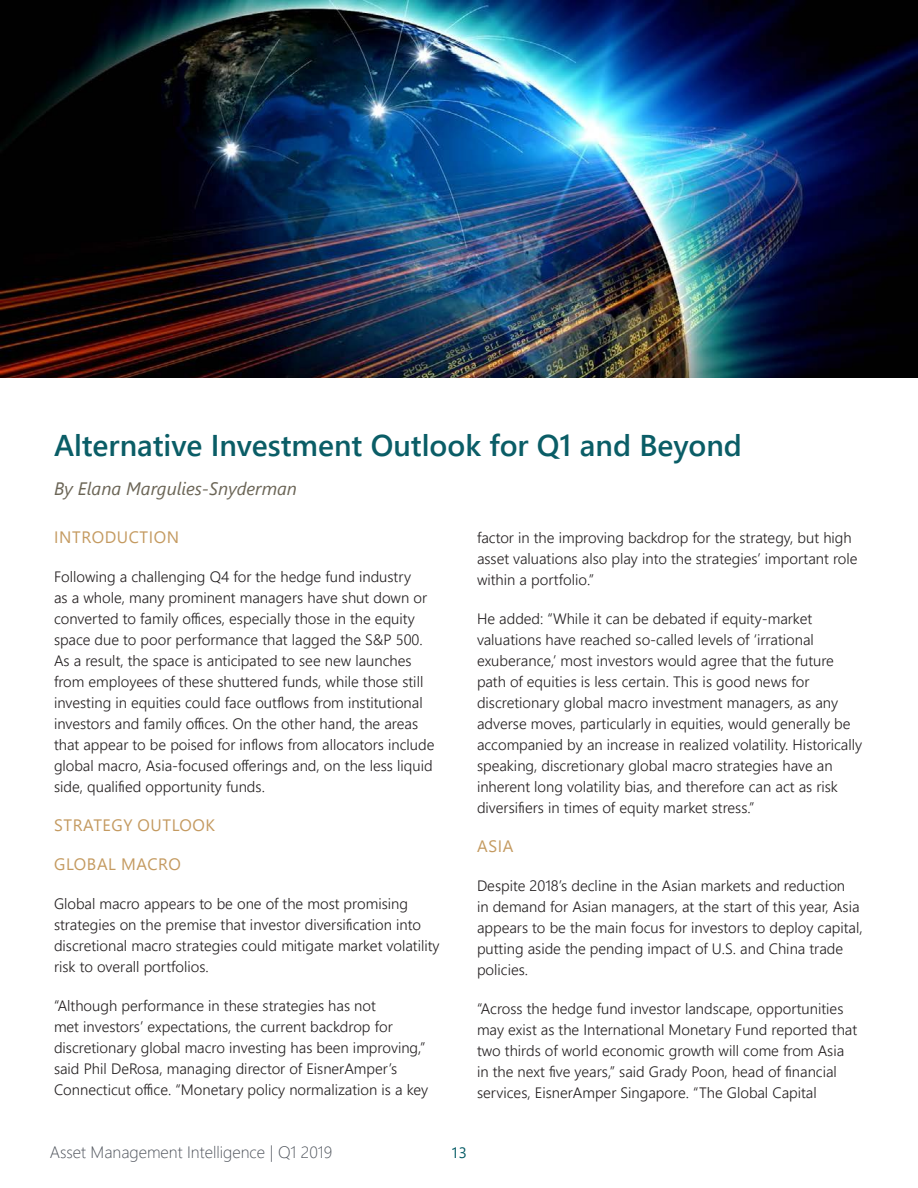
<style>
.page{position:relative;width:918px;height:1188px;background:#fff}
.page>*{position:absolute;margin:0;border:0;box-sizing:border-box;transform-origin:0 0}
.t1{font:600 30px "Segoe UI";color:#0a5d66}
.t2{font:italic 18px "Segoe UI";color:#6b6556}
.t3{font:16.5px "Segoe UI";letter-spacing:.035em;color:#c49a60}
.t4{font:300 16.5px "Segoe UI";color:#4f545c}
.t5{font:300 15px/21px "Segoe UI";color:#231f20}
.t6{font:15px "Segoe UI";color:#035a64}
</style>
<div class="page">
<img style="left:0;top:0;width:918px;height:378px">
<p class="t1" style="left:54px;top:417px;width:690px">Alternative Investment Outlook for Q1 and Beyond</p>
<p class="t2" style="left:54px;top:472px;width:245px">By Elana Margulies-Snyderman</p>
<p class="t3" style="left:54px;top:522px;width:126px">INTRODUCTION</p>
<p class="t5" style="left:54px;top:565px;width:382px">Following a challenging Q4 for the hedge fund industry<br>as a whole, many prominent managers have shut down or converted to family offices, especially those in the equity space due to poor performance that lagged the S&amp;P 500.<br>As a result, the space is anticipated to see new launches from employees of these shuttered funds, while those still investing in equities could face outflows from institutional investors and family offices. On the other hand, the areas that appear to be poised for inflows from allocators include global macro, Asia-focused offerings and, on the less liquid side, qualified opportunity funds.</p>
<p class="t3" style="left:54px;top:810px;width:162px">STRATEGY OUTLOOK</p>
<p class="t3" style="left:54px;top:849px;width:128px">GLOBAL MACRO</p>
<p class="t5" style="left:54px;top:892px;width:387px">Global macro appears to be one of the most promising strategies on the premise that investor diversification into discretional macro strategies could mitigate market volatility risk to overall portfolios.</p>
<p class="t5" style="left:54px;top:994px;width:376px">“Although performance in these strategies has not<br>met investors’ expectations, the current backdrop for discretionary global macro investing has been improving,” said Phil DeRosa, managing director of EisnerAmper’s Connecticut office. “Monetary policy normalization is a key</p>
<p class="t5" style="left:477px;top:526px;width:382px">factor in the improving backdrop for the strategy, but high asset valuations also play into the strategies’ important role within a portfolio.”</p>
<p class="t5" style="left:477px;top:607px;width:387px">He added: “While it can be debated if equity-market valuations have reached so-called levels of ‘irrational exuberance,’ most investors would agree that the future path of equities is less certain. This is good news for discretionary global macro investment managers, as any adverse moves, particularly in equities, would generally be accompanied by an increase in realized volatility. Historically speaking, discretionary global macro strategies have an inherent long volatility bias, and therefore can act as risk diversifiers in times of equity market stress.”</p>
<p class="t3" style="left:477px;top:831px;width:38px">ASIA</p>
<p class="t5" style="left:477px;top:874px;width:387px">Despite 2018’s decline in the Asian markets and reduction<br>in demand for Asian managers, at the start of this year, Asia appears to be the main focus for investors to deploy capital, putting aside the pending impact of U.S. and China trade policies.</p>
<p class="t5" style="left:477px;top:997px;width:382px">“Across the hedge fund investor landscape, opportunities may exist as the International Monetary Fund reported that two thirds of world economic growth will come from Asia in the next five years,” said Grady Poon, head of financial services, EisnerAmper Singapore. “The Global Capital</p>
<p class="t4" style="left:50px;top:1137px;width:284px">Asset Management Intelligence | Q1 2019</p>
<p class="t6" style="left:451px;top:1139px;width:18px">13</p>
</div>
